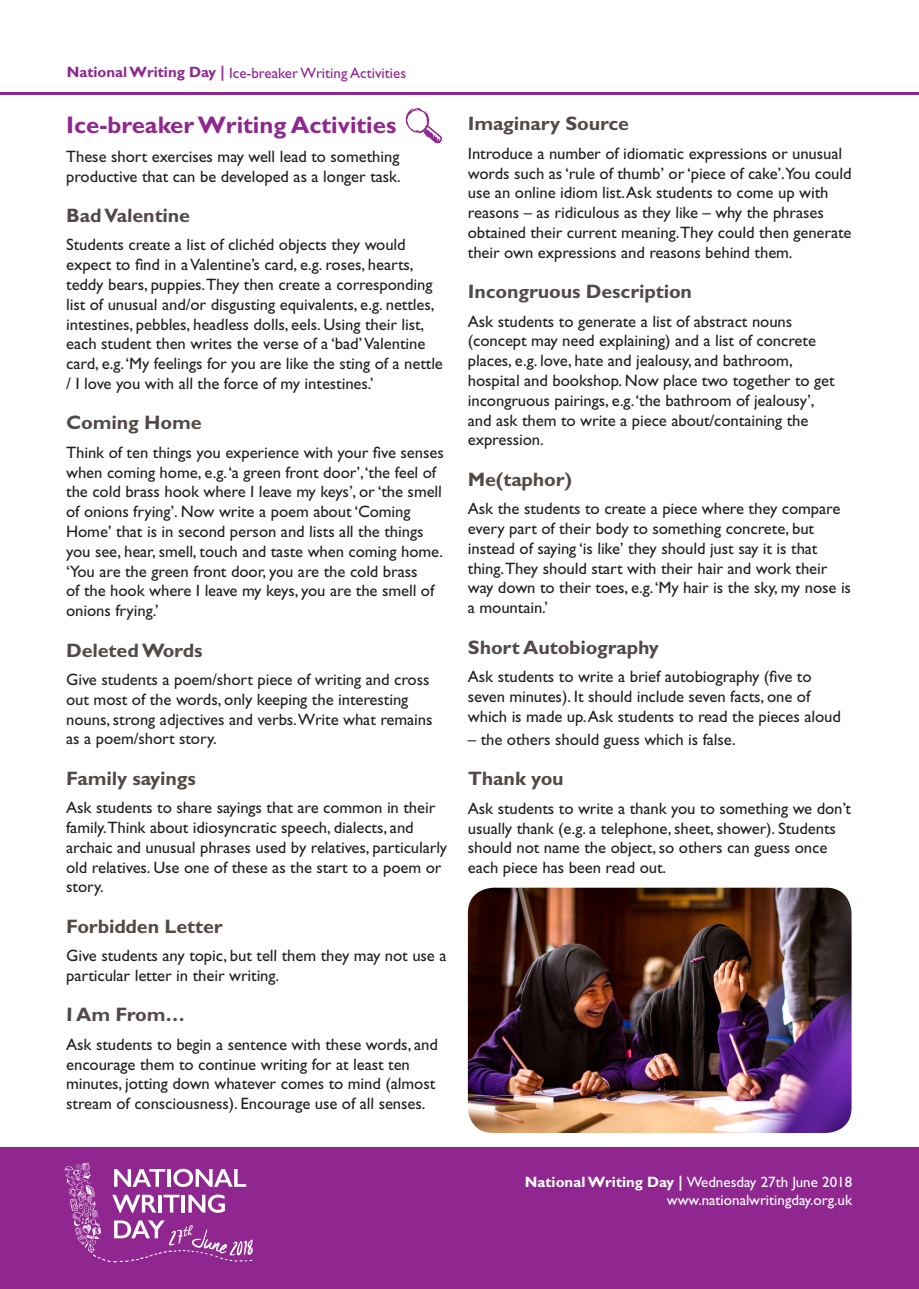
<style>
.page{position:relative;width:919px;height:1289px;background:#fff}
.page>*{position:absolute;margin:0;border:0;box-sizing:border-box;transform-origin:0 0}
.Item_Type{font:700 24px "Gill Sans Std";color:#90268f}
.Item_Name{font:700 19.5px "Gill Sans Std";color:#524a47}
.Item{font:16.5px/19.8px "Gill Sans Std";color:#231f20}
.t1{font:15px/18.3px "Gill Sans Std";color:#fff;text-align:right}
.t2{font:15px "Gill Sans Std";color:#90268f}
.t3{font:14.85px "Cheddar Jack";color:#fff}
.s1{font-weight:700}
</style>
<div class="page">
<hr style="left:0;top:92px;width:918px;height:2px;background:#90268f">
<div style="left:0;top:1147px;width:918px;height:141px;background:#90268f"></div>
<img style="left:468px;top:887px;width:383px;height:245px">
<svg style="left:405px;top:108px;width:37px;height:35px"></svg>
<svg style="left:65px;top:1162px;width:188px;height:100px"></svg>
<p class="t2" style="left:67px;top:64px;width:341px"><span class="s1">National Writing Day |</span> Ice-breaker Writing Activities</p>
<p class="Item_Type" style="left:66px;top:111px;width:331px">Ice-breaker Writing Activities</p>
<p class="Item" style="left:66px;top:146px;width:336px">These short exercises may well lead to something productive that can be developed as a longer task.</p>
<p class="Item_Name" style="left:66px;top:204px;width:126px">Bad Valentine</p>
<p class="Item" style="left:66px;top:235px;width:378px">Students create a list of clichéd objects they would expect to find in a Valentine’s card, e.g. roses, hearts, teddy bears, puppies.They then create a corresponding list of unusual and/or disgusting equivalents, e.g. nettles, intestines, pebbles, headless dolls, eels. Using their list, each student then writes the verse of a ‘bad’ Valentine card, e.g.‘My feelings for you are like the sting of a nettle / I love you with all the force of my intestines.’</p>
<p class="Item_Name" style="left:66px;top:411px;width:137px">Coming Home</p>
<p class="Item" style="left:66px;top:442px;width:379px">Think of ten things you experience with your five senses when coming home, e.g.‘a green front door’,‘the feel of the cold brass hook where I leave my keys’, or ‘the smell of onions frying’. Now write a poem about ‘Coming Home’ that is in second person and lists all the things you see, hear, smell, touch and taste when coming home. ‘You are the green front door, you are the cold brass<br>of the hook where I leave my keys, you are the smell of onions frying.’</p>
<p class="Item_Name" style="left:66px;top:638px;width:138px">Deleted Words</p>
<p class="Item" style="left:66px;top:669px;width:368px">Give students a poem/short piece of writing and cross out most of the words, only keeping the interesting nouns, strong adjectives and verbs.Write what remains as a poem/short story.</p>
<p class="Item_Name" style="left:66px;top:766px;width:131px">Family sayings</p>
<p class="Item" style="left:66px;top:797px;width:382px">Ask students to share sayings that are common in their family.Think about idiosyncratic speech, dialects, and archaic and unusual phrases used by relatives, particularly old relatives. Use one of these as the start to a poem or story.</p>
<p class="Item_Name" style="left:66px;top:914px;width:158px">Forbidden Letter</p>
<p class="Item" style="left:66px;top:945px;width:382px">Give students any topic, but tell them they may not use a particular letter in their writing.</p>
<p class="Item_Name" style="left:66px;top:1003px;width:121px">I Am From…</p>
<p class="Item" style="left:66px;top:1034px;width:373px">Ask students to begin a sentence with these words, and encourage them to continue writing for at least ten minutes, jotting down whatever comes to mind (almost stream of consciousness). Encourage use of all senses.</p>
<p class="Item_Name" style="left:468px;top:112px;width:163px">Imaginary Source</p>
<p class="Item" style="left:468px;top:143px;width:385px">Introduce a number of idiomatic expressions or unusual words such as ‘rule of thumb’ or ‘piece of cake’.You could use an online idiom list.Ask students to come up with reasons – as ridiculous as they like – why the phrases obtained their current meaning.They could then generate their own expressions and reasons behind them.</p>
<p class="Item_Name" style="left:468px;top:280px;width:226px">Incongruous Description</p>
<p class="Item" style="left:468px;top:311px;width:368px">Ask students to generate a list of abstract nouns (concept may need explaining) and a list of concrete places, e.g. love, hate and jealousy, and bathroom, hospital and bookshop. Now place two together to get incongruous pairings, e.g.‘the bathroom of jealousy’, and ask them to write a piece about/containing the expression.</p>
<p class="Item_Name" style="left:468px;top:467px;width:106px">Me(taphor)</p>
<p class="Item" style="left:468px;top:499px;width:385px">Ask the students to create a piece where they compare every part of their body to something concrete, but instead of saying ‘is like’ they should just say it is that thing.They should start with their hair and work their way down to their toes, e.g.‘My hair is the sky, my nose is a mountain.’</p>
<p class="Item_Name" style="left:468px;top:635px;width:192px">Short Autobiography</p>
<p class="Item" style="left:468px;top:666px;width:375px">Ask students to write a brief autobiography (five to seven minutes). It should include seven facts, one of which is made up.Ask students to read the pieces aloud</p>
<p class="Item" style="left:468px;top:729px;width:270px">– the others should guess which is false.</p>
<p class="Item_Name" style="left:468px;top:767px;width:98px">Thank you</p>
<p class="Item" style="left:468px;top:798px;width:384px">Ask students to write a thank you to something we don’t usually thank (e.g. a telephone, sheet, shower). Students should not name the object, so others can guess once each piece has been read out.</p>
<p class="t3" style="left:188px;top:1223px;width:6px">h</p>
<p class="t1" style="left:525px;top:1172px;width:329px"><span class="s1">National Writing Day |</span> Wednesday 27th June 2018 www.nationalwritingday.org.uk</p>
</div>
